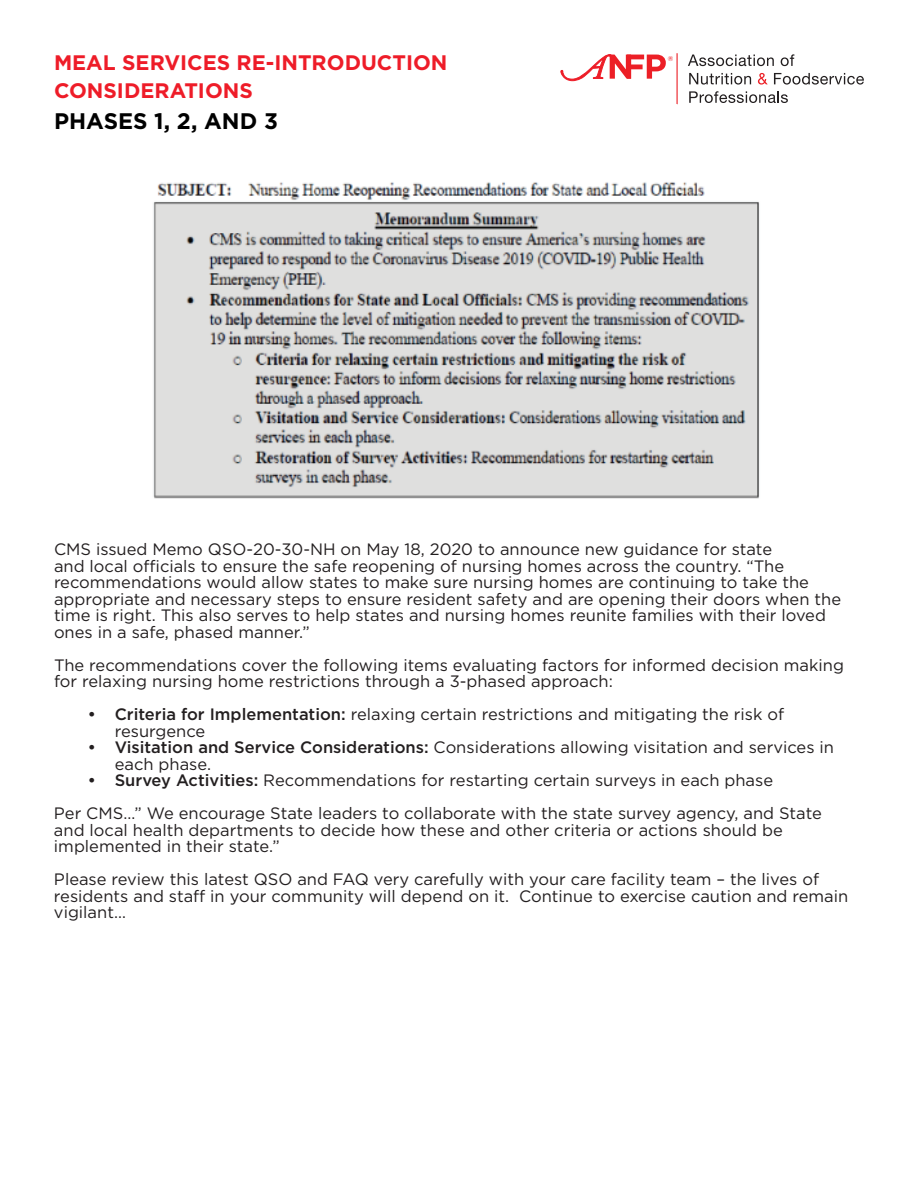
<style>
.page{position:relative;width:918px;height:1188px;background:#fff}
.page>*{position:absolute;margin:0;border:0;box-sizing:border-box;transform-origin:0 0}
.t1{font:700 22.5px "Gotham";color:#000}
.t2{font:700 21px/28.5px "Gotham";color:#ee1c28}
.t3{font:16.5px/16.5px "Gotham";color:#231f20}
.t4{font:500 6.9px "Gotham";color:#ec1f26}
.s1{font-weight:500}
</style>
<div class="page">
<hr style="left:677px;top:53px;width:1px;height:51px;background:#ec1f26">
<svg style="left:561px;top:54px;width:105px;height:27px"></svg>
<svg style="left:688px;top:55px;width:86px;height:11px"></svg>
<svg style="left:781px;top:54px;width:13px;height:12px"></svg>
<svg style="left:689px;top:73px;width:62px;height:12px"></svg>
<svg style="left:758px;top:73px;width:10px;height:12px"></svg>
<svg style="left:774px;top:73px;width:90px;height:12px"></svg>
<svg style="left:689px;top:91px;width:99px;height:12px"></svg>
<img style="left:153px;top:182px;width:606px;height:317px">
<p class="t2" style="left:54px;top:48px;width:395px">MEAL SERVICES RE-INTRODUCTION<br>CONSIDERATIONS</p>
<p class="t4" style="left:668px;top:54px;width:7px">®</p>
<h1 class="t1" style="left:54px;top:106px;width:226px">PHASES 1, 2, AND 3</h1>
<p class="t3" style="left:54px;top:541px;width:789px">CMS issued Memo QSO-20-30-NH on May 18, 2020 to announce new guidance for state<br>and local officials to ensure the safe reopening of nursing homes across the country. “The recommendations would allow states to make sure nursing homes are continuing to take the appropriate and necessary steps to ensure resident safety and are opening their doors when the time is right. This also serves to help states and nursing homes reunite families with their loved ones in a safe, phased manner.”</p>
<p class="t3" style="left:54px;top:656px;width:792px">The recommendations cover the following items evaluating factors for informed decision making for relaxing nursing home restrictions through a 3-phased approach:</p>
<p class="t3" style="left:115px;top:706px;width:671px;text-indent:-27px"><span class="s1">• Criteria for Implementation:</span> relaxing certain restrictions and mitigating the risk of resurgence</p>
<p class="t3" style="left:115px;top:739px;width:721px;text-indent:-27px"><span class="s1">• Visitation and Service Considerations:</span> Considerations allowing visitation and services in each phase.</p>
<p class="t3" style="left:54px;top:764px;width:769px;line-height:33px;text-indent:34px"><span class="s1">• Survey Activities:</span> Recommendations for restarting certain surveys in each phase<br>Per CMS…” We encourage State leaders to collaborate with the state survey agency, and State</p>
<p class="t3" style="left:54px;top:821px;width:730px">and local health departments to decide how these and other criteria or actions should be implemented in their state.”</p>
<p class="t3" style="left:54px;top:871px;width:796px">Please review this latest QSO and FAQ very carefully with your care facility team – the lives of residents and staff in your community will depend on it. Continue to exercise caution and remain vigilant…</p>
</div>
